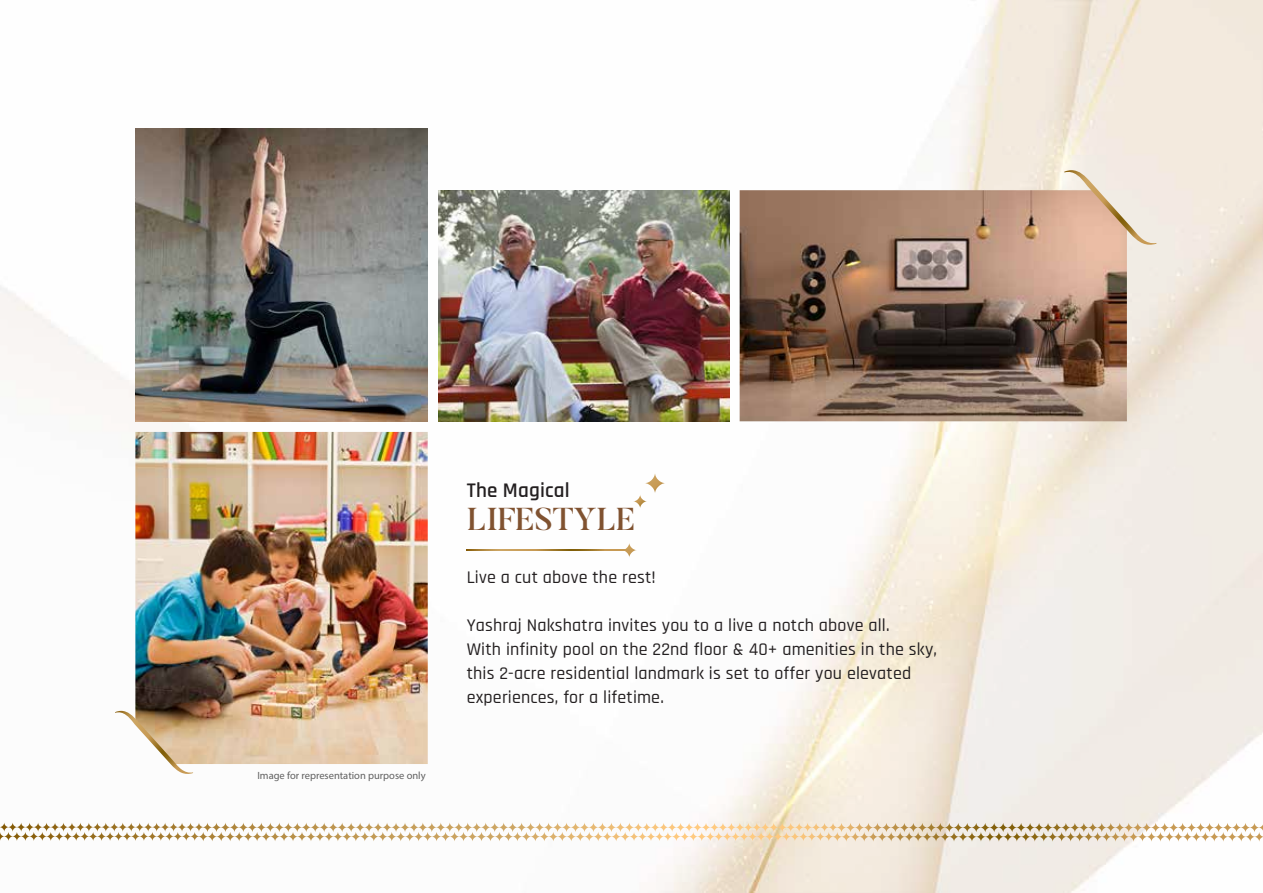
<style>
.page{position:relative;width:1263px;height:893px;background:#fff}
.page>*{position:absolute;margin:0;border:0;box-sizing:border-box;transform-origin:0 0}
.t1{font:500 31.5px "Butler";color:#805230}
.t2{font:600 21px "Rajdhani";letter-spacing:.01em;color:#231f20}
.t3{font:500 18px/24px "Rajdhani";letter-spacing:.01em;color:#231f20}
.t4{font:10.5px "Myriad Pro";color:#606060}
</style>
<div class="page">
<img style="left:0;top:0;width:1263px;height:893px">
<svg style="left:633px;top:473px;width:32px;height:35px"></svg>
<svg style="left:622px;top:543px;width:15px;height:15px"></svg>
<svg style="left:467px;top:549px;width:162px;height:2px"></svg>
<img style="left:438px;top:190px;width:291px;height:231px">
<img style="left:740px;top:190px;width:387px;height:231px">
<img style="left:135px;top:129px;width:293px;height:292px">
<img style="left:135px;top:432px;width:293px;height:332px">
<svg style="left:1064px;top:170px;width:92px;height:75px;background:#e7cfbc"></svg>
<svg style="left:115px;top:710px;width:78px;height:64px"></svg>
<svg style="left:517px;top:823px;width:112px;height:13px"></svg>
<p class="t4" style="left:257px;top:769px;width:170px">Image for representation purpose only</p>
<p class="t2" style="left:467px;top:478px;width:105px">The Magical</p>
<h1 class="t1" style="left:467px;top:499px;width:170px">LIFESTYLE</h1>
<p class="t3" style="left:467px;top:566px;width:191px">Live a cut above the rest!</p>
<p class="t3" style="left:467px;top:614px;width:472px">Yashraj Nakshatra invites you to a live a notch above all.<br>With infinity pool on the 22nd floor &amp; 40+ amenities in the sky, this 2-acre residential landmark is set to offer you elevated experiences, for a lifetime.</p>
</div>
